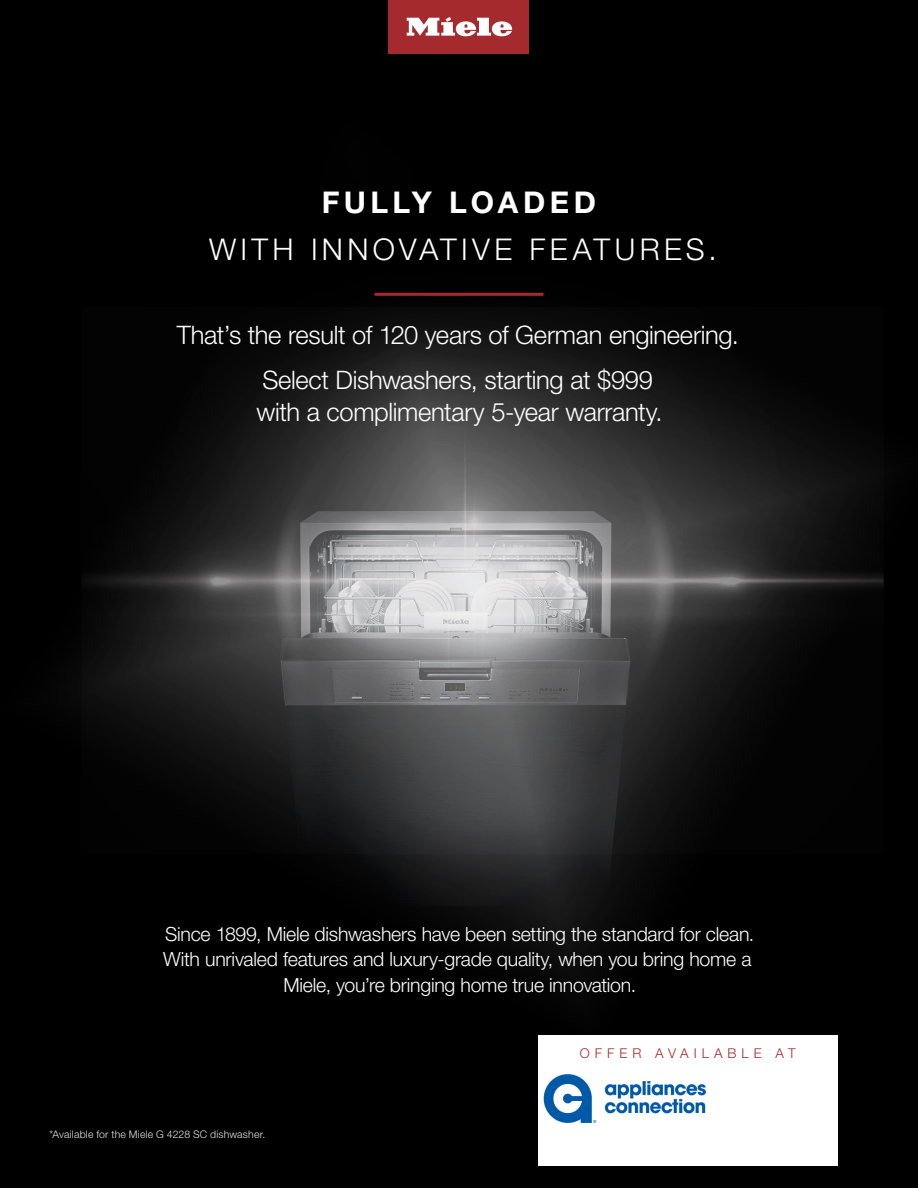
<style>
.page{position:relative;width:918px;height:1188px;background:#fff}
.page>*{position:absolute;margin:0;border:0;box-sizing:border-box;transform-origin:0 0}
.t1{font:300 30px "Helvetica Neue LT Std";letter-spacing:.145em;color:#fff}
.t2{font:700 30px "Helvetica Neue LT Std";letter-spacing:.14em;color:#fff}
.t3{font:300 25.5px/31.5px "Helvetica Neue LT Std";letter-spacing:-.015em;color:#fff}
.t4{font:300 19.5px/25.5px "Helvetica Neue LT Std";letter-spacing:-.01em;color:#fff;text-align:center}
.t5{font:300 13.5px "Helvetica Neue LT Std";letter-spacing:.37em;color:#a52a2e}
.t6{font:300 10.5px "Helvetica Neue LT Std";letter-spacing:.02em;color:#fff}
</style>
<div class="page">
<img style="left:0;top:0;width:918px;height:1188px">
<div style="left:389px;top:0;width:140px;height:54px;background:#a52a2e"></div>
<svg style="left:407px;top:17px;width:105px;height:19px"></svg>
<hr style="left:375px;top:293px;width:168px;height:3px;background:#a52a2e">
<div style="left:538px;top:1035px;width:300px;height:131px;background:#fff"></div>
<img style="left:543px;top:1074px;width:164px;height:49px">
<p class="t2" style="left:322px;top:184px;width:276px">FULLY LOADED</p>
<p class="t1" style="left:209px;top:231px;width:509px">WITH INNOVATIVE FEATURES.</p>
<p class="t3" style="left:177px;top:319px;width:564px">That’s the result of 120 years of German engineering.</p>
<p class="t3" style="left:257px;top:364px;width:408px">Select Dishwashers, starting at $999 with a complimentary 5-year warranty.</p>
<p class="t4" style="left:163px;top:921px;width:593px">Since 1899, Miele dishwashers have been setting the standard for clean.<br>With unrivaled features and luxury-grade quality, when you bring home a<br>Miele, you’re bringing home true innovation.</p>
<p class="t6" style="left:50px;top:1127px;width:217px">*Available for the Miele G 4228 SC dishwasher.</p>
<p class="t5" style="left:580px;top:1044px;width:217px">OFFER AVAILABLE AT</p>
</div>
